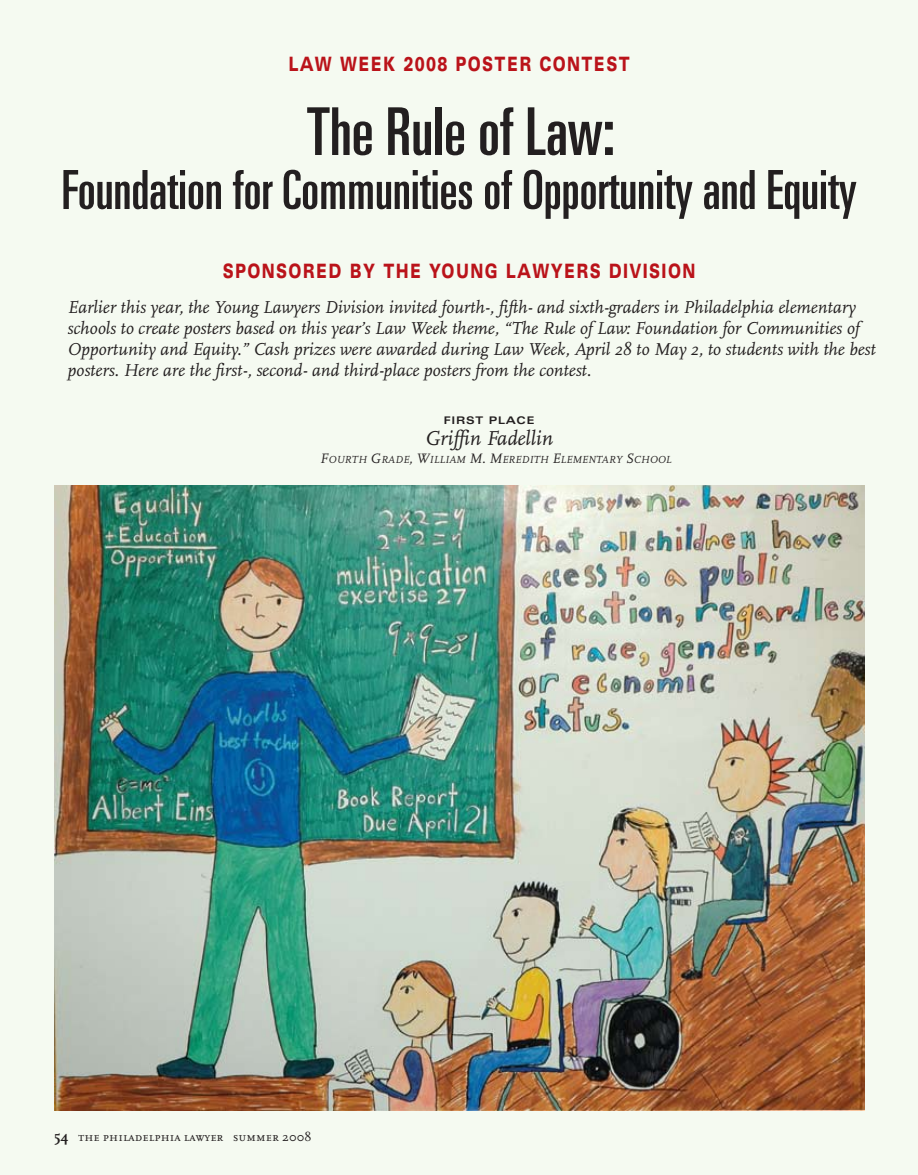
<style>
.page{position:relative;width:918px;height:1175px;background:#fff}
.page>*{position:absolute;margin:0;border:0;box-sizing:border-box;transform-origin:0 0}
.t1{font:ultra-condensed 66px "Univers LT Std";color:#231f20}
.t2{font:ultra-condensed 54px "Univers LT Std";color:#231f20}
.t3{font:italic 21px "Scala";color:#231f20}
.t4{font:900 expanded 19.8px "Univers LT Std";letter-spacing:.1em;color:#ba131a;scale:.68 1}
.t5{font:italic 18px/21px "Scala";color:#231f20}
.t6{font:12.75px "Scala Caps";letter-spacing:.005em;color:#231f20}
.t7{font:italic 10.65px "Scala";letter-spacing:-.005em;color:#231f20}
.t8{font:700 expanded 10.5px "Univers LT Std";letter-spacing:.075em;color:#231f20}
.s1{font-size:14.25px}
.s2{font-family:"Scala";font-weight:700;font-size:15px}
</style>
<div class="page">
<div style="left:0;top:0;width:918px;height:1174px;background:#f5faf1"></div>
<img style="left:54px;top:485px;width:810px;height:625px">
<p class="t4" style="left:288px;top:53px;width:97px">LA W WEE</p>
<p class="t4" style="left:383px;top:53px;width:126px">K 2008 POSTE</p>
<p class="t4" style="left:519px;top:53px;width:110px">R CONTEST</p>
<h1 class="t1" style="left:307px;top:94px;width:310px">The Rule of Law:</h1>
<h2 class="t2" style="left:61px;top:159px;width:797px">Foundation for Communities of Opportunity and Equity</h2>
<p class="t4" style="left:223px;top:260px;width:255px">SPONSORED BY THE</p>
<p class="t4" style="left:429px;top:260px;width:329px">YOU NG LAWYE RS DIVISIO</p>
<p class="t4" style="left:682px;top:260px;width:21px">N</p>
<p class="t5" style="left:68px;top:297px;width:810px">Earlier this year, the Young Lawyers Division invited fourth-, fifth- and sixth-graders in Philadelphia elementary schools to create posters based on this year’s Law Week theme, “The Rule of Law: Foundation for Communities of Opportunity and Equity.” Cash prizes were awarded during Law Week, April 28 to May 2, to students with the best posters. Here are the first-, second- and third-place posters from the contest.</p>
<p class="t8" style="left:444px;top:414px;width:32px">FIRST</p>
<p class="t8" style="left:489px;top:414px;width:47px">PLACE</p>
<p class="t3" style="left:425px;top:427px;width:129px">Griffin Fadellin</p>
<p class="t7" style="left:320px;top:453px;width:353px"><span class="s1">F</span>OURTH <span class="s1">G</span>RADE<span class="s1">, W</span>ILLIAM <span class="s1">M. M</span>EREDITH <span class="s1">E</span>LEMENTARY <span class="s1">S</span>CHOOL</p>
<p class="t6" style="left:54px;top:1130px;width:259px"><span class="s2">54</span> the philadelphia lawyer summer 2008</p>
</div>
